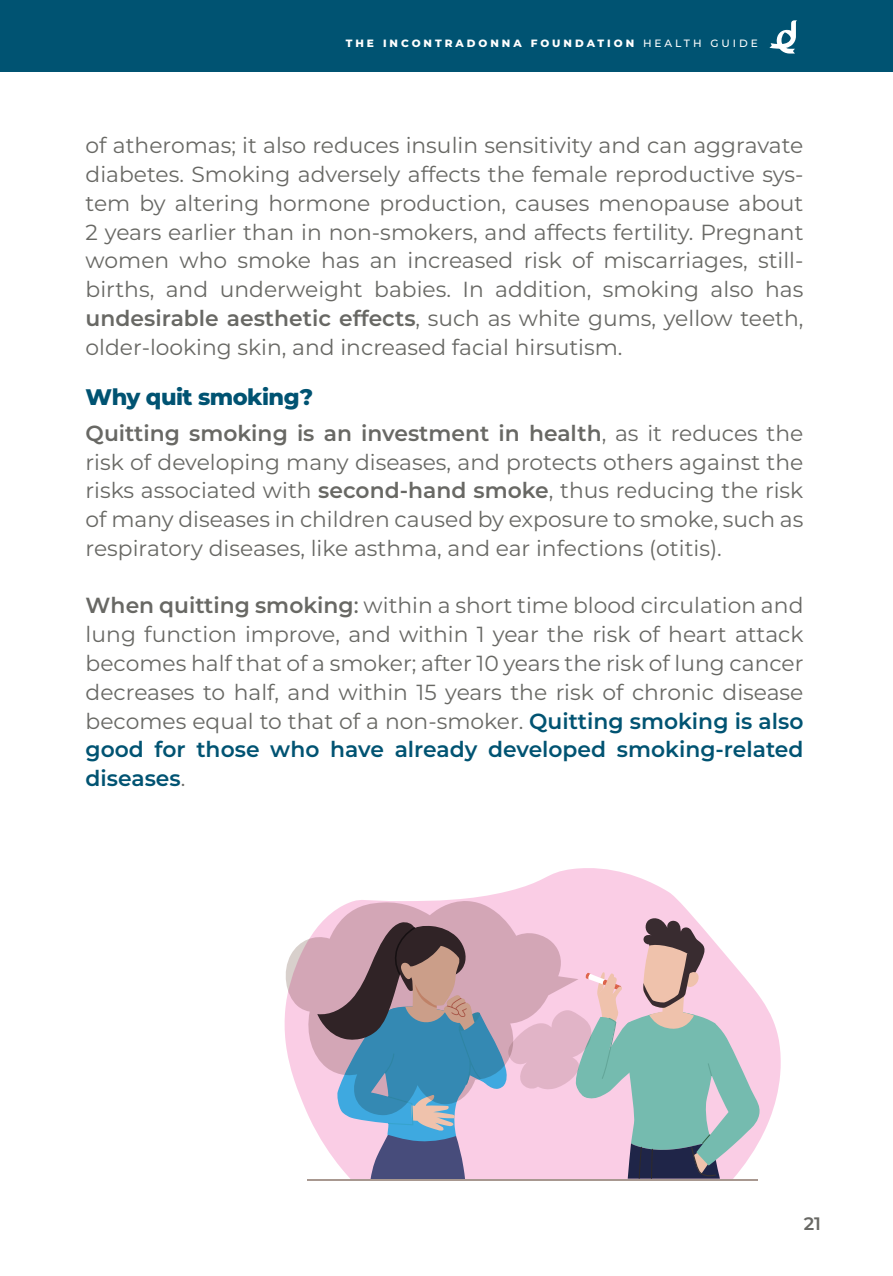
<style>
.page{position:relative;width:893px;height:1276px;background:#fff}
.page>*{position:absolute;margin:0;border:0;box-sizing:border-box;transform-origin:0 0}
.t1{font:800 22.5px "Montserrat";letter-spacing:-.025em;color:#005372}
.t2{font:21.82px/28.8px "Montserrat";color:#686864;text-align:justify}
.t3{font:600 18px "Montserrat";color:#686864}
.t4{font:800 10.58px "Montserrat";letter-spacing:.28em;color:#fff}
.s1{font-weight:500}
.s2{font-weight:600}
.s3{font-weight:600;color:#005372}
</style>
<div class="page">
<div style="left:0;top:0;width:893px;height:71px;background:#005372"></div>
<svg style="left:769px;top:20px;width:28px;height:34px"></svg>
<svg style="left:285px;top:868px;width:496px;height:312px"></svg>
<svg style="left:286px;top:901px;width:293px;height:214px"></svg>
<svg style="left:317px;top:916px;width:443px;height:263px;background:#b0a9b9"></svg>
<hr style="left:308px;top:1178px;width:450px;height:2px;background:#cfc5c0">
<p class="t4" style="left:346px;top:36px;width:414px">THE INCONTRADONNA FOUNDATION <span class="s1">HEALTH GUIDE</span></p>
<p class="t2" style="left:86px;top:130px;width:719px">of atheromas; it also reduces insulin sensitivity and can aggravate diabetes. Smoking adversely affects the female reproductive sys&shy;tem by altering hormone production, causes menopause about 2 years earlier than in non-smokers, and affects fertility. Pregnant women who smoke has an increased risk of miscarriages, still&shy;births, and underweight babies. In addition, smoking also has <span class="s2">undesirable aesthetic effects</span>, such as white gums, yellow teeth, older-looking skin, and increased facial hirsutism.</p>
<p class="t1" style="left:86px;top:380px;width:229px">Why quit smoking?</p>
<p class="t2" style="left:86px;top:418px;width:719px"><span class="s2">Quitting smoking is an investment in health</span>, as it reduces the risk of developing many diseases, and protects others against the risks associated with <span class="s2">second-hand smoke</span>, thus reducing the risk of many diseases in children caused by exposure to smoke, such as respiratory diseases, like asthma, and ear infections (otitis).</p>
<p class="t2" style="left:86px;top:590px;width:719px"><span class="s2">When quitting smoking</span><span class="s1">:</span> within a short time blood circulation and lung function improve, and within 1 year the risk of heart attack becomes half that of a smoker; after 10 years the risk of lung cancer decreases to half, and within 15 years the risk of chronic disease becomes equal to that of a non-smoker. <span class="s3">Quitting smoking is also good for those who have already developed smoking-related diseases</span>.</p>
<p class="t3" style="left:804px;top:1210px;width:19px">21</p>
</div>
